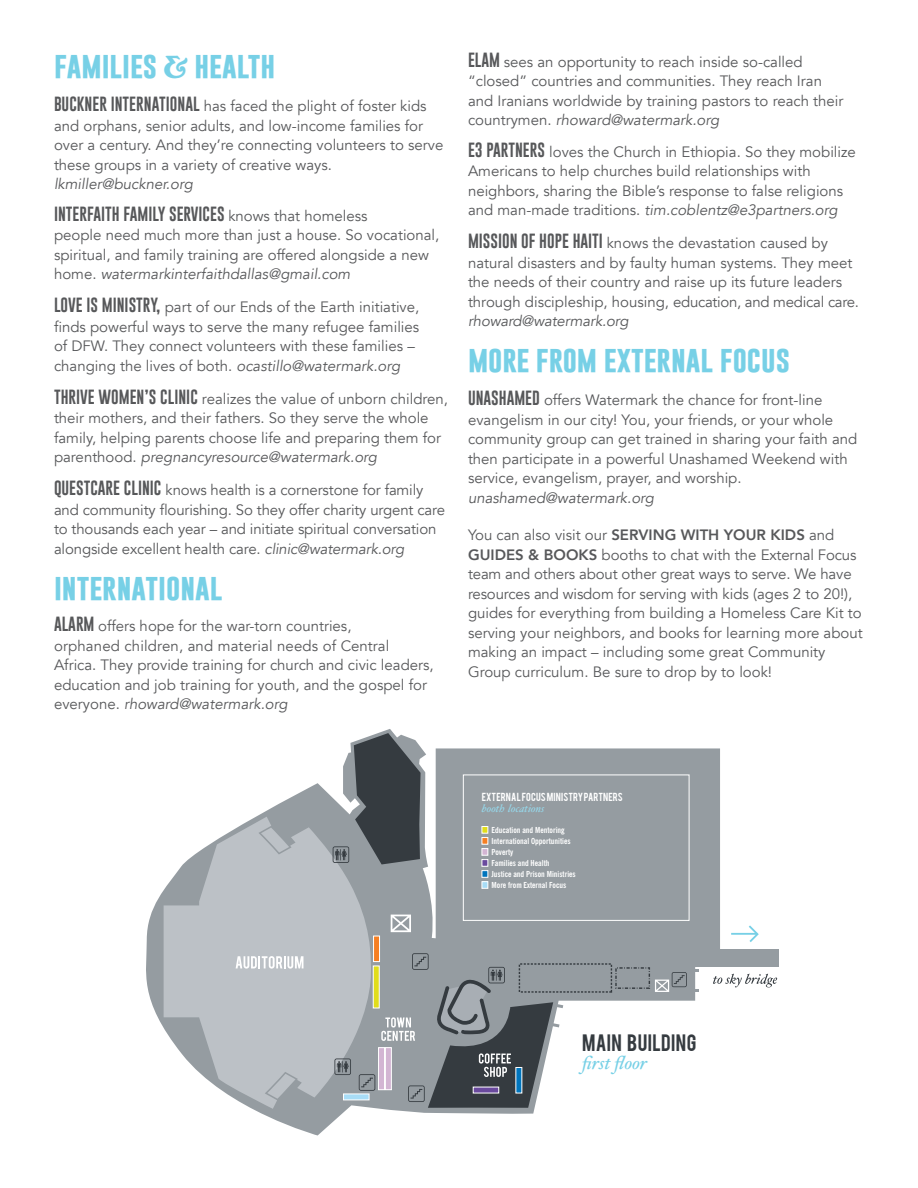
<style>
.page{position:relative;width:918px;height:1188px;background:#fff}
.page>*{position:absolute;margin:0;border:0;box-sizing:border-box;transform-origin:0 0}
.t1{font:700 27px "Gobold";color:#77d0e6}
.t2{font:18.6px "Bebas";letter-spacing:.025em;color:#353b40}
.t3{font:italic 18.6px "Hoefler Text";color:#77d0e6}
.t4{font:15px/19.5px "Avenir";color:#57585a}
.t5{font:italic 15px "Avenir";color:#57585a}
.t6{font:15px "Gobold";color:#57585a}
.t7{font:italic 11.1px "Hoefler Text";color:#95d8eb}
.t8{font:9.15px "Bebas";letter-spacing:.015em;color:#fff}
.t9{font:700 condensed 8.25px/11.1px "News Gothic BT";color:#fff}
.s1{font-family:"LHF Dixie";font-weight:400;font-size:31.5px}
.s2{font-family:"Gobold"}
.s3{font-family:"Avenir"}
.s4{font-style:italic}
.s5{font-weight:800}
</style>
<div class="page">
<svg style="left:146px;top:729px;width:574px;height:406px;fill:#959ca1"></svg>
<svg style="left:164px;top:817px;width:207px;height:292px;background:#bbc0c5"></svg>
<svg style="left:713px;top:974px;width:64px;height:13px"></svg>
<svg style="left:731px;top:925px;width:28px;height:17px"></svg>
<svg style="left:334px;top:1058px;width:17px;height:17px"></svg>
<svg style="left:359px;top:1074px;width:16px;height:17px"></svg>
<svg style="left:333px;top:733px;width:88px;height:131px;background:#676d71"></svg>
<svg style="left:391px;top:915px;width:20px;height:17px"></svg>
<svg style="left:381px;top:953px;width:318px;height:155px"></svg>
<div style="left:690px;top:949px;width:89px;height:17px;background:#959ca1"></div>
<svg style="left:236px;top:956px;width:67px;height:13px"></svg>
<div style="left:374px;top:936px;width:6px;height:26px;background:#f57f23"></div>
<div style="left:373px;top:936px;width:7px;height:26px;border:1px solid #fff"></div>
<svg style="left:373px;top:966px;width:6px;height:42px"></svg>
<div style="left:344px;top:1094px;width:25px;height:6px;background:#a8ddf7"></div>
<div style="left:343px;top:1094px;width:26px;height:6px;border:1px solid #fff"></div>
<div style="left:379px;top:1048px;width:6px;height:42px;background:#d3b5d3"></div>
<div style="left:378px;top:1048px;width:7px;height:42px;border:1px solid #fff"></div>
<div style="left:385px;top:1048px;width:6px;height:42px;background:#d3b5d3"></div>
<div style="left:385px;top:1048px;width:6px;height:42px;border:1px solid #fff"></div>
<div style="left:473px;top:1087px;width:26px;height:6px;background:#6a4a9e"></div>
<div style="left:516px;top:1067px;width:6px;height:26px;background:#0075bd"></div>
<svg style="left:482px;top:826px;width:6px;height:7px"></svg>
<svg style="left:482px;top:838px;width:6px;height:50px"></svg>
<div style="left:463px;top:775px;width:226px;height:146px;border:1px solid #fff"></div>
<h1 class="t1" style="left:54px;top:48px;width:223px">FAMILIES <span class="s1">&amp;</span> HEALTH</h1>
<p class="t4" style="left:54px;top:97px;width:391px"><span class="s2">BUCKNER INTERNATIONAL</span> has faced the plight of foster kids and orphans, senior adults, and low-income families for over a century. And they’re connecting volunteers to serve these groups in a variety of creative ways.</p>
<p class="t5" style="left:54px;top:175px;width:140px">lkmiller@buckner.org</p>
<p class="t6" style="left:54px;top:204px;width:315px">INTERFAITH FAMILY SERVICES <span class="s3">knows that homeless</span></p>
<p class="t4" style="left:54px;top:226px;width:387px">people need much more than just a house. So vocational, spiritual, and family training are offered alongside a new home. <span class="s4">watermarkinterfaithdallas@gmail.com</span></p>
<p class="t4" style="left:54px;top:298px;width:367px"><span class="s2">LOVE IS MINISTRY,</span> part of our Ends of the Earth initiative, finds powerful ways to serve the many refugee families of DFW. They connect volunteers with these families – changing the lives of both. <span class="s4">ocastillo@watermark.org</span></p>
<p class="t4" style="left:54px;top:389px;width:396px"><span class="s2">THRIVE WOMEN’S CLINIC</span> realizes the value of unborn children, their mothers, and their fathers. So they serve the whole family, helping parents choose life and preparing them for parenthood. <span class="s4">pregnancyresource@watermark.org</span></p>
<p class="t4" style="left:54px;top:481px;width:393px"><span class="s2">QUESTCARE CLINIC</span> knows health is a cornerstone for family and community flourishing. So they offer charity urgent care to thousands each year – and initiate spiritual conversation alongside excellent health care. <span class="s4">clinic@watermark.org</span></p>
<h1 class="t1" style="left:54px;top:569px;width:170px">INTERNATIONAL</h1>
<p class="t4" style="left:54px;top:617px;width:381px"><span class="s2">ALARM</span> offers hope for the war-torn countries,<br>orphaned children, and material needs of Central Africa. They provide training for church and civic leaders, education and job training for youth, and the gospel for everyone. <span class="s4">rhoward@watermark.org</span></p>
<p class="t4" style="left:468px;top:52px;width:377px"><span class="s2">ELAM</span> sees an opportunity to reach inside so-called “closed” countries and communities. They reach Iran and Iranians worldwide by training pastors to reach their countrymen. <span class="s4">rhoward@watermark.org</span></p>
<p class="t4" style="left:468px;top:142px;width:389px"><span class="s2">E3 PARTNERS</span> loves the Church in Ethiopia. So they mobilize Americans to help churches build relationships with neighbors, sharing the Bible’s response to false religions and man-made traditions. <span class="s4">tim.coblentz@e3partners.org</span></p>
<p class="t4" style="left:468px;top:234px;width:393px"><span class="s2">MISSION OF HOPE HAITI</span> knows the devastation caused by natural disasters and by faulty human systems. They meet the needs of their country and raise up its future leaders through discipleship, housing, education, and medical care.</p>
<p class="t5" style="left:468px;top:312px;width:162px">rhoward@watermark.org</p>
<h1 class="t1" style="left:468px;top:342px;width:323px">MORE FROM EXTERNAL FOCUS</h1>
<p class="t4" style="left:468px;top:390px;width:391px"><span class="s2">UNASHAMED</span> offers Watermark the chance for front-line evangelism in our city! You, your friends, or your whole community group can get trained in sharing your faith and then participate in a powerful Unashamed Weekend with service, evangelism, prayer, and worship.</p>
<p class="t5" style="left:468px;top:488px;width:188px">unashamed@watermark.org</p>
<p class="t4" style="left:468px;top:525px;width:396px">You can also visit our <span class="s5">SERVING WITH YOUR KIDS</span> and <span class="s5">GUIDES &amp; BOOKS</span> booths to chat with the External Focus team and others about other great ways to serve. We have resources and wisdom for serving with kids (ages 2 to 20!), guides for everything from building a Homeless Care Kit to serving your neighbors, and books for learning more about making an impact – including some great Community Group curriculum. Be sure to drop by to look!</p>
<p class="t8" style="left:482px;top:790px;width:142px">EXTERNAL FOCUS MINISTRY PARTNERS</p>
<p class="t7" style="left:482px;top:802px;width:64px">booth locations</p>
<p class="t9" style="left:492px;top:824px;width:86px">Education and Mentoring<br>International Opportunities<br>Poverty<br>Families and Health<br>Justice and Prison Ministries<br>More from External Focus</p>
<p class="t2" style="left:582px;top:1029px;width:116px">MAIN BUILDING</p>
<p class="t3" style="left:582px;top:1052px;width:67px">first floor</p>
</div>
